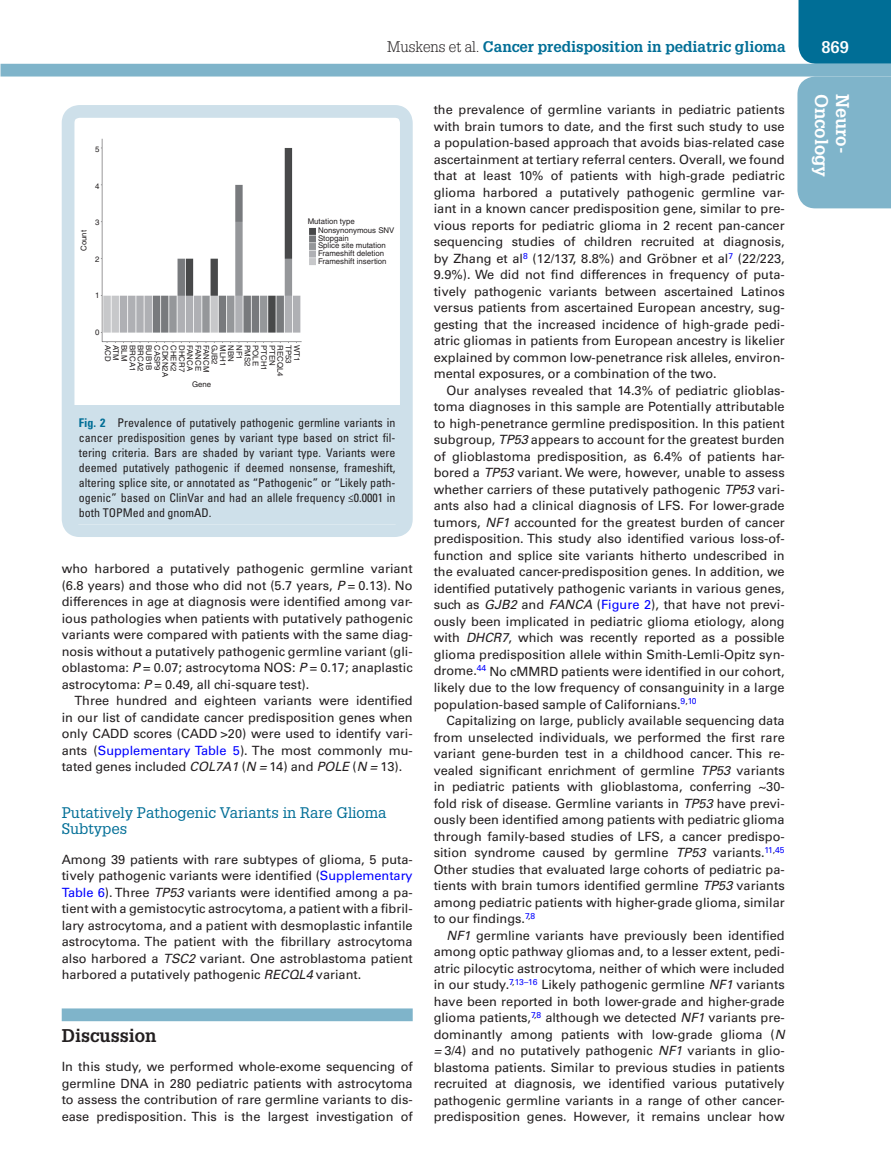
<style>
.page{position:relative;width:891px;height:1175px;background:#fff}
.page>*{position:absolute;margin:0;border:0;box-sizing:border-box;transform-origin:0 0}
.t1{font:700 18px "Glypha LT Std";color:#fff}
.t2{font:700 18px "Glypha LT Std";color:#231f20}
.t3{font:700 16.5px "Glypha LT Std";color:#fff}
.t4{font:700 15px "Glypha LT Std";color:#006e96}
.t5{font:15px/16.5px "Glypha LT Std";color:#006e96}
.t6{font:12.75px/16.5px "Univers LT Std";color:#231f20;text-align:justify}
.t7{font:condensed 12px/15px "Univers LT Std";color:#231f20;text-align:justify}
.t8{font:7.8px/7.5px "Helvetica";color:#231f20}
.s1{font-weight:300;color:#231f20}
.s2{font-style:italic}
.s3{color:#00f}
.s4{font-weight:700;color:#006e96}
</style>
<div class="page">
<div style="left:799px;top:0;width:92px;height:64px;background:#006e96"></div>
<div style="left:1px;top:64px;width:890px;height:12px;background:#7fb4ca"></div>
<div style="left:797px;top:76px;width:94px;height:132px;background:#7fb4ca"></div>
<div style="left:62px;top:1008px;width:351px;height:13px;background:#7fb4ca"></div>
<div style="left:70px;top:405px;width:334px;height:119px;background:#cee0ea"></div>
<img style="left:101px;top:139px;width:215px;height:204px">
<div style="left:62px;top:105px;width:351px;height:432px;border:13px solid #cee0ea;border-radius:12px"></div>
<p class="t4" style="left:387px;top:37px;width:400px"><span class="s1">Muskens et al.</span> Cancer predisposition in pediatric glioma</p>
<p class="t3" style="left:821px;top:37px;width:29px">869</p>
<h1 class="t1" style="left:833px;top:94px;width:85px;rotate:90deg">Oncology</h1>
<h1 class="t1" style="left:854px;top:94px;width:61px;rotate:90deg">Neuro-</h1>
<p class="t6" style="left:434px;top:102px;width:353px">the prevalence of germline variants in pediatric patients with brain tumors to date, and the first such study to use a population-based approach that avoids bias-related case ascertainment at tertiary referral centers. Overall, we found that at least 10% of patients with high-grade pediatric glioma harbored a putatively pathogenic germline var&shy;iant in a known cancer predisposition gene, similar to pre&shy;vious reports for pediatric glioma in 2 recent pan-cancer sequencing studies of children recruited at diagnosis, by Zhang et al<sup>8</sup> (12/137, 8.8%) and Gröbner et al<sup>7</sup> (22/223, 9.9%). We did not find differences in frequency of puta&shy;tively pathogenic variants between ascertained Latinos versus patients from ascertained European ancestry, sug&shy;gesting that the increased incidence of high-grade pedi&shy;atric gliomas in patients from European ancestry is likelier explained by common low-penetrance risk alleles, environ&shy;mental exposures, or a combination of the two.</p>
<p class="t6" style="left:434px;top:382px;width:353px;text-indent:13px">Our analyses revealed that 14.3% of pediatric glioblas&shy;toma diagnoses in this sample are Potentially attributable to high-penetrance germline predisposition. In this patient subgroup, <span class="s2">TP53</span> appears to account for the greatest burden of glioblastoma predisposition, as 6.4% of patients har&shy;bored a <span class="s2">TP53</span> variant. We were, however, unable to assess whether carriers of these putatively pathogenic <span class="s2">TP53</span> vari&shy;ants also had a clinical diagnosis of LFS. For lower-grade tumors, <span class="s2">NF1</span> accounted for the greatest burden of cancer predisposition. This study also identified various loss-of&shy;function and splice site variants hitherto undescribed in the evaluated cancer-predisposition genes. In addition, we identified putatively pathogenic variants in various genes, such as <span class="s2">GJB2</span> and <span class="s2">FANCA</span> (<span class="s3">Figure 2</span>), that have not previ&shy;ously been implicated in pediatric glioma etiology, along with <span class="s2">DHCR7</span>, which was recently reported as a possible glioma predisposition allele within Smith-Lemli-Opitz syn&shy;drome.<sup>44</sup> No cMMRD patients were identified in our cohort, likely due to the low frequency of consanguinity in a large population-based sample of Californians.<sup>9</sup><sup>,</sup><sup>10</sup></p>
<p class="t6" style="left:434px;top:712px;width:353px;text-indent:13px">Capitalizing on large, publicly available sequencing data from unselected individuals, we performed the first rare variant gene-burden test in a childhood cancer. This re&shy;vealed significant enrichment of germline <span class="s2">TP53</span> variants in pediatric patients with glioblastoma, conferring ~30- fold risk of disease. Germline variants in <span class="s2">TP53</span> have previ&shy;ously been identified among patients with pediatric glioma through family-based studies of LFS, a cancer predispo&shy;sition syndrome caused by germline <span class="s2">TP53</span> variants.<sup>11</sup><sup>,</sup><sup>45<br></sup>Other studies that evaluated large cohorts of pediatric pa&shy;tients with brain tumors identified germline <span class="s2">TP53</span> variants among pediatric patients with higher-grade glioma, similar to our findings.<sup>7</sup><sup>,</sup><sup>8</sup></p>
<p class="t6" style="left:434px;top:927px;width:353px;text-indent:13px"><span class="s2">NF1</span> germline variants have previously been identified among optic pathway gliomas and, to a lesser extent, pedi&shy;atric pilocytic astrocytoma, neither of which were included in our study.<sup>7</sup><sup>,</sup><sup>13–16</sup> Likely pathogenic germline <span class="s2">NF1</span> variants have been reported in both lower-grade and higher-grade glioma patients,<sup>7</sup><sup>,</sup><sup>8</sup> although we detected <span class="s2">NF1</span> variants pre&shy;dominantly among patients with low-grade glioma (<span class="s2">N =</span> 3/4) and no putatively pathogenic <span class="s2">NF1</span> variants in glio&shy;blastoma patients. Similar to previous studies in patients recruited at diagnosis, we identified various putatively pathogenic germline variants in a range of other cancer&shy;predisposition genes. However, it remains unclear how</p>
<p class="t8" style="left:95px;top:146px;width:6px">5</p>
<p class="t8" style="left:95px;top:182px;width:6px">4</p>
<p class="t8" style="left:318px;top:217px;width:78px;line-height:9.3px;text-indent:-10px">Mutation type<br>Nonsynonymous SNV</p>
<p class="t8" style="left:318px;top:234px;width:70px">Stopgain<br>Splice site mutation<br>Frameshift deletion<br>Frameshift insertion</p>
<p class="t8" style="left:95px;top:219px;width:6px">3</p>
<p class="t8" style="left:80px;top:251px;width:22px;rotate:-90deg">Count</p>
<p class="t8" style="left:95px;top:255px;width:6px">2</p>
<p class="t8" style="left:95px;top:292px;width:6px">1</p>
<p class="t8" style="left:95px;top:328px;width:6px">0</p>
<p class="t8" style="left:112px;top:345px;width:18px;rotate:90deg">ACD</p>
<p class="t8" style="left:120px;top:345px;width:17px;rotate:90deg">ATM</p>
<p class="t8" style="left:128px;top:345px;width:18px;rotate:90deg">BLM</p>
<p class="t8" style="left:136px;top:345px;width:28px;rotate:90deg">BRCA1</p>
<p class="t8" style="left:144px;top:345px;width:28px;rotate:90deg">BRCA2</p>
<p class="t8" style="left:153px;top:345px;width:27px;rotate:90deg">BUB1B</p>
<p class="t8" style="left:161px;top:345px;width:27px;rotate:90deg">CASP9</p>
<p class="t8" style="left:169px;top:345px;width:33px;rotate:90deg">CDKN2A</p>
<p class="t8" style="left:177px;top:345px;width:28px;rotate:90deg">CHEK2</p>
<p class="t8" style="left:186px;top:345px;width:28px;rotate:90deg">DHCR7</p>
<p class="t8" style="left:194px;top:345px;width:27px;rotate:90deg">FANCA</p>
<p class="t8" style="left:202px;top:345px;width:27px;rotate:90deg">FANCE</p>
<p class="t8" style="left:210px;top:345px;width:29px;rotate:90deg">FANCM</p>
<p class="t8" style="left:218px;top:345px;width:21px;rotate:90deg">GJB2</p>
<p class="t8" style="left:227px;top:345px;width:22px;rotate:90deg">MLH1</p>
<p class="t8" style="left:235px;top:345px;width:18px;rotate:90deg">NBN</p>
<p class="t8" style="left:243px;top:345px;width:16px;rotate:90deg">NF1</p>
<p class="t8" style="left:251px;top:345px;width:23px;rotate:90deg">PMS2</p>
<p class="t8" style="left:259px;top:345px;width:22px;rotate:90deg">POLE</p>
<p class="t8" style="left:268px;top:345px;width:27px;rotate:90deg">PTCH1</p>
<p class="t8" style="left:276px;top:345px;width:22px;rotate:90deg">PTEN</p>
<p class="t8" style="left:284px;top:345px;width:33px;rotate:90deg">RECQL4</p>
<p class="t8" style="left:292px;top:345px;width:20px;rotate:90deg">TP53</p>
<p class="t8" style="left:301px;top:344px;width:18px;rotate:90deg">WT1</p>
<p class="t8" style="left:192px;top:381px;width:21px">Gene</p>
<p class="t7" style="left:79px;top:415px;width:318px"><span class="s4">Fig. 2</span> Prevalence of putatively pathogenic germline variants in cancer predisposition genes by variant type based on strict fil&shy;tering criteria. Bars are shaded by variant type. Variants were deemed putatively pathogenic if deemed nonsense, frameshift, altering splice site, or annotated as “Pathogenic” or “Likely path&shy;ogenic” based on ClinVar and had an allele frequency ≤0.0001 in both TOPMed and gnomAD.</p>
<p class="t6" style="left:62px;top:560px;width:353px">who harbored a putatively pathogenic germline variant (6.8 years) and those who did not (5.7 years, <span class="s2">P</span> = 0.13). No differences in age at diagnosis were identified among var&shy;ious pathologies when patients with putatively pathogenic variants were compared with patients with the same diag&shy;nosis without a putatively pathogenic germline variant (gli&shy;oblastoma: <span class="s2">P</span> = 0.07; astrocytoma NOS: <span class="s2">P</span> = 0.17; anaplastic astrocytoma: <span class="s2">P</span> = 0.49, all chi-square test).</p>
<p class="t6" style="left:62px;top:692px;width:353px;text-indent:13px">Three hundred and eighteen variants were identified in our list of candidate cancer predisposition genes when only CADD scores (CADD &gt;20) were used to identify vari&shy;ants (<span class="s3">Supplementary Table 5</span>). The most commonly mu&shy;tated genes included <span class="s2">COL7A1</span> (<span class="s2">N =</span> 14) and <span class="s2">POLE</span> (<span class="s2">N =</span> 13).</p>
<p class="t5" style="left:62px;top:804px;width:326px">Putatively Pathogenic Variants in Rare Glioma<br>Subtypes</p>
<p class="t6" style="left:62px;top:851px;width:353px">Among 39 patients with rare subtypes of glioma, 5 puta&shy;tively pathogenic variants were identified (<span class="s3">Supplementary Table 6</span>). Three <span class="s2">TP53</span> variants were identified among a pa&shy;tient with a gemistocytic astrocytoma, a patient with a fibril&shy;lary astrocytoma, and a patient with desmoplastic infantile astrocytoma. The patient with the fibrillary astrocytoma also harbored a <span class="s2">TSC2</span> variant. One astroblastoma patient harbored a putatively pathogenic <span class="s2">RECQL4</span> variant.</p>
<h1 class="t2" style="left:62px;top:1024px;width:96px">Discussion</h1>
<p class="t6" style="left:62px;top:1058px;width:353px">In this study, we performed whole-exome sequencing of germline DNA in 280 pediatric patients with astrocytoma to assess the contribution of rare germline variants to dis&shy;ease predisposition. This is the largest investigation of</p>
</div>
